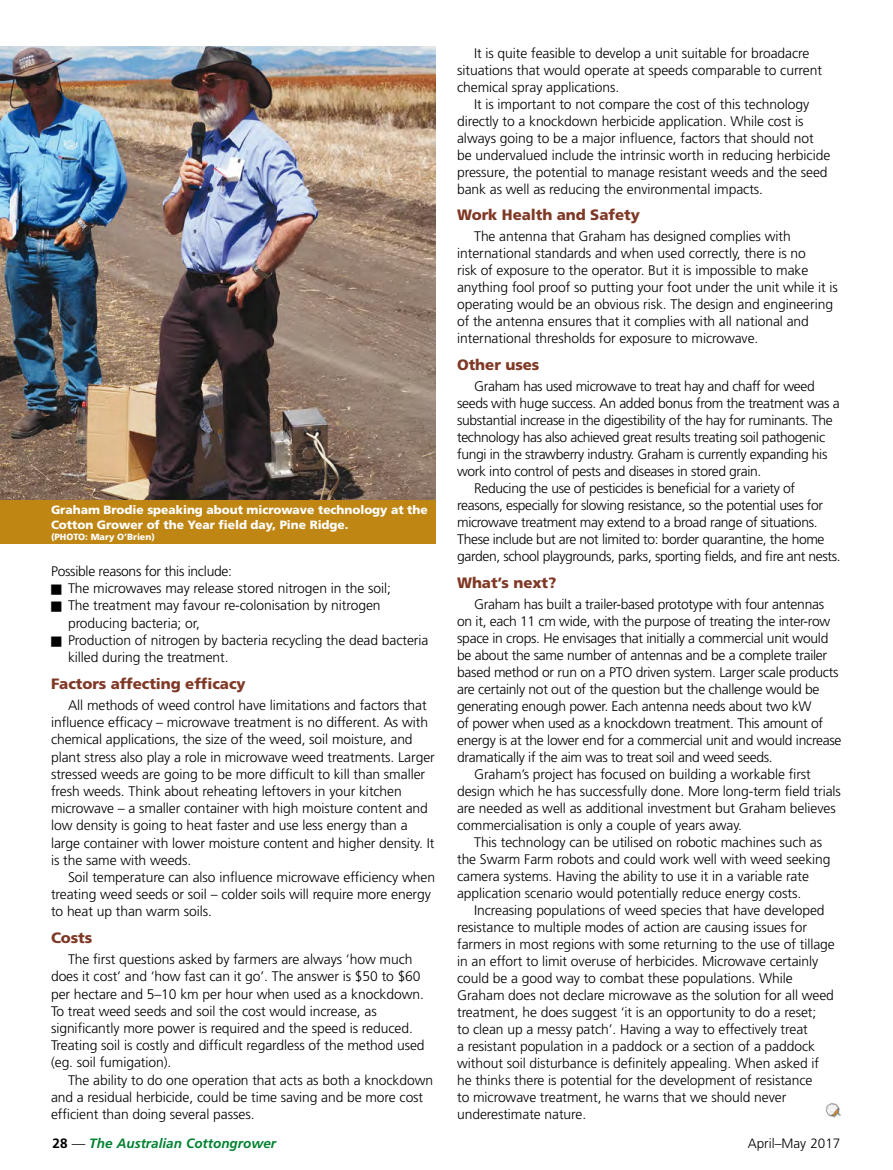
<style>
.page{position:relative;width:893px;height:1170px;background:#fff}
.page>*{position:absolute;margin:0;border:0;box-sizing:border-box;transform-origin:0 0}
.t1{font:900 15px "Frutiger";letter-spacing:-.005em;color:#803926}
.t2{font:300 13.8px/17.2px "Frutiger";letter-spacing:-.005em;color:#000}
.t3{font:300 13.8px "Frutiger";letter-spacing:-.025em;color:#000}
.t4{font:italic 700 13.5px "Frutiger";color:#008231}
.t5{font:300 13.5px "Frutiger";color:#000}
.t6{font:900 12px/14.4px "Frutiger";letter-spacing:-.005em;color:#fff}
.t7{font:900 9px "Frutiger";letter-spacing:-.005em;color:#fff}
.s1{font-style:normal;color:#000}
.s2{font-weight:300;font-style:normal;color:#000}
</style>
<div class="page">
<img style="left:825px;top:1103px;width:16px;height:15px">
<img style="left:0;top:47px;width:436px;height:454px">
<div style="left:0;top:501px;width:436px;height:43px;background:#bf8614"></div>
<p class="t6" style="left:51px;top:503px;width:378px">Graham Brodie speaking about microwave technology at the<br>Cotton Grower of the Year field day, Pine Ridge.</p>
<p class="t7" style="left:51px;top:531px;width:105px">(PHOTO: Mary O’Brien)</p>
<p class="t2" style="left:68px;top:562px;width:362px;text-indent:-17px">Possible reasons for this include:<br>The microwaves may release stored nitrogen in the soil;<br>The treatment may favour re-colonisation by nitrogen producing bacteria; or,<br>Production of nitrogen by bacteria recycling the dead bacteria killed during the treatment.</p>
<p class="t1" style="left:51px;top:674px;width:196px">Factors affecting efficacy</p>
<p class="t2" style="left:51px;top:696px;width:385px;text-indent:17px">All methods of weed control have limitations and factors that influence efficacy – microwave treatment is no different. As with chemical applications, the size of the weed, soil moisture, and plant stress also play a role in microwave weed treatments. Larger stressed weeds are going to be more difficult to kill than smaller fresh weeds. Think about reheating leftovers in your kitchen microwave – a smaller container with high moisture content and low density is going to heat faster and use less energy than a large container with lower moisture content and higher density. It is the same with weeds.</p>
<p class="t2" style="left:51px;top:868px;width:386px;text-indent:17px">Soil temperature can also influence microwave efficiency when treating weed seeds or soil – colder soils will require more energy to heat up than warm soils.</p>
<p class="t1" style="left:51px;top:928px;width:43px">Costs</p>
<p class="t2" style="left:51px;top:950px;width:375px;text-indent:17px">The first questions asked by farmers are always ‘how much does it cost’ and ‘how fast can it go’. The answer is $50 to $60 per hectare and 5–10 km per hour when used as a knockdown.<br>To treat weed seeds and soil the cost would increase, as significantly more power is required and the speed is reduced.<br>Treating soil is costly and difficult regardless of the method used (eg. soil fumigation).</p>
<p class="t2" style="left:51px;top:1071px;width:384px;text-indent:17px">The ability to do one operation that acts as both a knockdown and a residual herbicide, could be time saving and be more cost efficient than doing several passes.</p>
<p class="t2" style="left:457px;top:44px;width:366px;text-indent:17px">It is quite feasible to develop a unit suitable for broadacre situations that would operate at speeds comparable to current chemical spray applications.</p>
<p class="t2" style="left:457px;top:95px;width:375px;text-indent:17px">It is important to not compare the cost of this technology directly to a knockdown herbicide application. While cost is always going to be a major influence, factors that should not be undervalued include the intrinsic worth in reducing herbicide pressure, the potential to manage resistant weeds and the seed bank as well as reducing the environmental impacts.</p>
<p class="t1" style="left:457px;top:206px;width:184px">Work Health and Safety</p>
<p class="t2" style="left:457px;top:228px;width:382px;text-indent:17px">The antenna that Graham has designed complies with international standards and when used correctly, there is no<br>risk of exposure to the operator. But it is impossible to make anything fool proof so putting your foot under the unit while it is operating would be an obvious risk. The design and engineering of the antenna ensures that it complies with all national and international thresholds for exposure to microwave.</p>
<p class="t1" style="left:457px;top:355px;width:84px">Other uses</p>
<p class="t3" style="left:474px;top:378px;width:342px">Graham has used microwave to treat hay and chaff for weed</p>
<p class="t3" style="left:457px;top:395px;width:384px">seeds with huge success. An added bonus from the treatment was a</p>
<p class="t3" style="left:457px;top:412px;width:377px">substantial increase in the digestibility of the hay for ruminants. The</p>
<p class="t3" style="left:457px;top:429px;width:369px">technology has also achieved great results treating soil pathogenic</p>
<p class="t3" style="left:457px;top:446px;width:372px">fungi in the strawberry industry. Graham is currently expanding his</p>
<p class="t3" style="left:457px;top:463px;width:306px">work into control of pests and diseases in stored grain.</p>
<p class="t3" style="left:474px;top:480px;width:323px">Reducing the use of pesticides is beneficial for a variety of</p>
<p class="t3" style="left:457px;top:497px;width:368px">reasons, especially for slowing resistance, so the potential uses for</p>
<p class="t3" style="left:457px;top:514px;width:362px">microwave treatment may extend to a broad range of situations.</p>
<p class="t3" style="left:457px;top:531px;width:369px">These include but are not limited to: border quarantine, the home</p>
<p class="t3" style="left:457px;top:548px;width:385px">garden, school playgrounds, parks, sporting fields, and fire ant nests.</p>
<p class="t1" style="left:457px;top:573px;width:101px">What’s next?</p>
<p class="t2" style="left:474px;top:595px;width:352px">Graham has built a trailer-based prototype with four antennas</p>
<p class="t2" style="left:457px;top:612px;width:375px">on it, each 11 cm wide, with the purpose of treating the inter-row</p>
<p class="t2" style="left:457px;top:629px;width:373px">space in crops. He envisages that initially a commercial unit would</p>
<p class="t2" style="left:457px;top:646px;width:372px">be about the same number of antennas and be a complete trailer</p>
<p class="t2" style="left:457px;top:663px;width:383px">based method or run on a PTO driven system. Larger scale products</p>
<p class="t2" style="left:457px;top:680px;width:364px">are certainly not out of the question but the challenge would be</p>
<p class="t2" style="left:457px;top:697px;width:356px">generating enough power. Each antenna needs about two kW</p>
<p class="t2" style="left:457px;top:714px;width:368px">of power when used as a knockdown treatment. This amount of</p>
<p class="t2" style="left:457px;top:731px;width:386px">energy is at the lower end for a commercial unit and would increase</p>
<p class="t2" style="left:457px;top:748px;width:317px">dramatically if the aim was to treat soil and weed seeds.</p>
<p class="t2" style="left:474px;top:765px;width:338px">Graham’s project has focused on building a workable first</p>
<p class="t2" style="left:457px;top:782px;width:385px">design which he has successfully done. More long-term field trials</p>
<p class="t2" style="left:457px;top:799px;width:380px">are needed as well as additional investment but Graham believes</p>
<p class="t2" style="left:457px;top:816px;width:286px">commercialisation is only a couple of years away.</p>
<p class="t2" style="left:474px;top:833px;width:350px">This technology can be utilised on robotic machines such as</p>
<p class="t2" style="left:457px;top:850px;width:375px">the Swarm Farm robots and could work well with weed seeking</p>
<p class="t2" style="left:457px;top:867px;width:353px">camera systems. Having the ability to use it in a variable rate</p>
<p class="t2" style="left:457px;top:884px;width:346px">application scenario would potentially reduce energy costs.</p>
<p class="t2" style="left:474px;top:901px;width:352px">Increasing populations of weed species that have developed</p>
<p class="t2" style="left:457px;top:918px;width:351px">resistance to multiple modes of action are causing issues for</p>
<p class="t2" style="left:457px;top:935px;width:379px">farmers in most regions with some returning to the use of tillage</p>
<p class="t2" style="left:457px;top:952px;width:363px">in an effort to limit overuse of herbicides. Microwave certainly</p>
<p class="t2" style="left:457px;top:969px;width:337px">could be a good way to combat these populations. While</p>
<p class="t2" style="left:457px;top:986px;width:378px">Graham does not declare microwave as the solution for all weed</p>
<p class="t2" style="left:457px;top:1003px;width:361px">treatment, he does suggest ‘it is an opportunity to do a reset;</p>
<p class="t2" style="left:457px;top:1020px;width:352px">to clean up a messy patch’. Having a way to effectively treat</p>
<p class="t2" style="left:457px;top:1037px;width:359px">a resistant population in a paddock or a section of a paddock</p>
<p class="t2" style="left:457px;top:1054px;width:363px">without soil disturbance is definitely appealing. When asked if</p>
<p class="t2" style="left:457px;top:1071px;width:357px">he thinks there is potential for the development of resistance</p>
<p class="t2" style="left:457px;top:1088px;width:331px">to microwave treatment, he warns that we should never</p>
<p class="t2" style="left:457px;top:1105px;width:131px">underestimate nature.</p>
<p class="t4" style="left:53px;top:1135px;width:225px"><span class="s1">28</span> <span class="s2">—</span> The Australian Cottongrower</p>
<p class="t5" style="left:748px;top:1135px;width:94px">April–May 2017</p>
</div>
